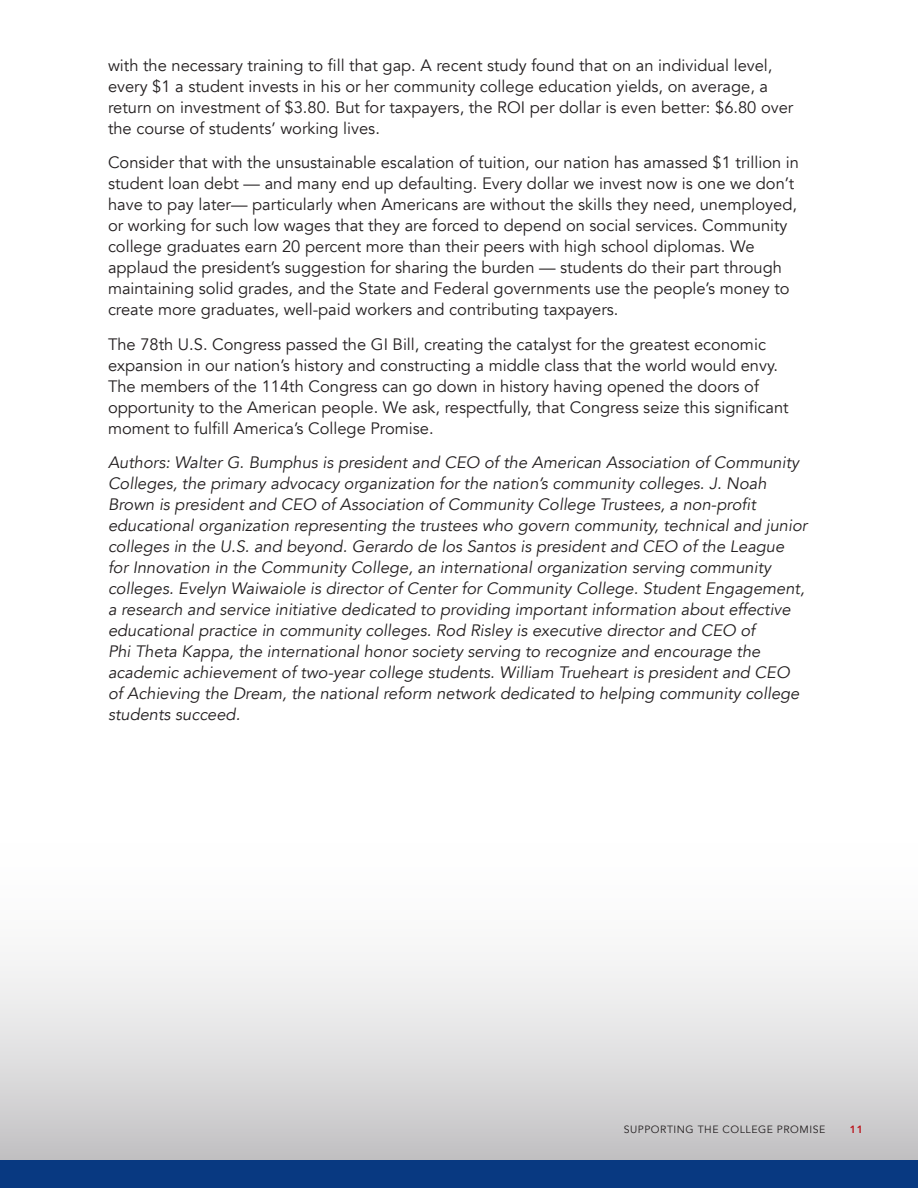
<style>
.page{position:relative;width:918px;height:1188px;background:#fff}
.page>*{position:absolute;margin:0;border:0;box-sizing:border-box;transform-origin:0 0}
.t1{font:16.5px/21px "Avenir";color:#231f20}
.t2{font:italic 16.5px/21px "Avenir";color:#231f20}
.t3{font:10.5px "Avenir";letter-spacing:.05em;color:#231f20}
.t4{font:800 10.5px "Avenir";color:#bb1018}
</style>
<div class="page">
<div style="left:0;top:830px;width:918px;height:332px;background:linear-gradient(to bottom,#fff,#c5c5c9)"></div>
<div style="left:0;top:1161px;width:918px;height:27px;background:#083981"></div>
<p class="t1" style="left:108px;top:55px;width:687px">with the necessary training to fill that gap. A recent study found that on an individual level, every $1 a student invests in his or her community college education yields, on average, a return on investment of $3.80. But for taxpayers, the ROI per dollar is even better: $6.80 over the course of students’ working lives.</p>
<p class="t1" style="left:108px;top:152px;width:693px">Consider that with the unsustainable escalation of tuition, our nation has amassed $1 trillion in student loan debt — and many end up defaulting. Every dollar we invest now is one we don’t have to pay later— particularly when Americans are without the skills they need, unemployed, or working for such low wages that they are forced to depend on social services. Community college graduates earn 20 percent more than their peers with high school diplomas. We applaud the president’s suggestion for sharing the burden — students do their part through maintaining solid grades, and the State and Federal governments use the people’s money to create more graduates, well-paid workers and contributing taxpayers.</p>
<p class="t1" style="left:108px;top:334px;width:682px">The 78th U .S. Congress passed the G I Bill, creating the catalyst for the greatest economic expansion in our nation’s history and constructing a middle class that the world would envy.<br>The members of the 114th Congress can go down in history having opened the doors of opportunity to the American people. We ask, respectfully, that Congress seize this significant moment to fulfill America’s College Promise.</p>
<p class="t2" style="left:108px;top:452px;width:701px">Authors: Walter G. Bumphus is president and CEO of the American Association of Community Colleges, the primary advocacy organization for the nation’s community colleges. J. Noah Brown is president and CEO of Association of Community College Trustees, a non-profit educational organization representing the trustees who govern community, technical and junior colleges in the U.S. and beyond. Gerardo de los Santos is president and CEO of the League for Innovation in the Community College, an international organization serving community colleges. Evelyn Waiwaiole is director of Center for Community College. Student Engagement, a research and service initiative dedicated to providing important information about effective educational practice in community colleges. Rod Risley is executive director and CEO of<br>Phi Theta Kappa, the international honor society serving to recognize and encourage the academic achievement of two-year college students. William Trueheart is president and CEO of Achieving the Dream, the national reform network dedicated to helping community college students succeed.</p>
<p class="t3" style="left:624px;top:1123px;width:22px">Supporti</p>
<p class="t3" style="left:677px;top:1123px;width:43px">ng theco</p>
<p class="t3" style="left:740px;top:1123px;width:34px">llegepromise</p>
<p class="t4" style="left:850px;top:1119px;width:14px">11</p>
</div>
